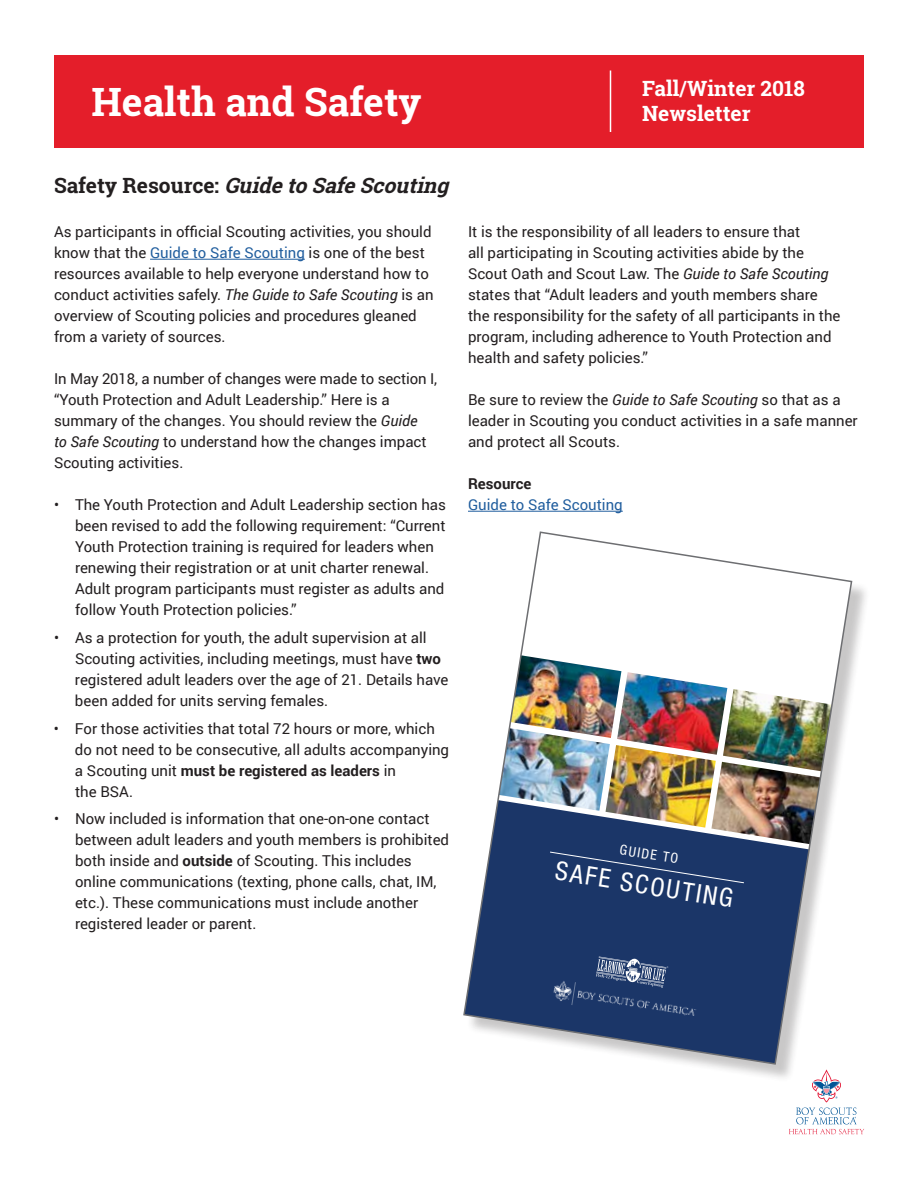
<style>
.page{position:relative;width:918px;height:1188px;background:#fff}
.page>*{position:absolute;margin:0;border:0;box-sizing:border-box;transform-origin:0 0}
.t1{font:700 39px "Roboto Slab";color:#fff}
.t2{font:condensed 25.8px "Helvetica Neue LT Std";color:#fff}
.t3{font:italic 700 21px "Roboto Slab";color:#231f20}
.t4{font:700 21px/25.2px "Roboto Slab";color:#fff}
.t5{font:15px/21px "Roboto";color:#231f20}
.t6{font:15px "Roboto";color:#215e9e}
.t7{font:700 15px "Roboto";color:#231f20}
.t8{font:condensed 13.8px "Helvetica Neue LT Std";color:#fff}
.s1{font-style:normal}
.s2{color:#215e9e}
.s3{font-style:italic}
.s4{font-weight:700}
</style>
<div class="page">
<div style="left:54px;top:55px;width:810px;height:93px;background:#e41e2a"></div>
<hr style="left:610px;top:70px;width:1px;height:62px;background:#fff">
<hr style="left:150px;top:259px;width:155px;height:1px;background:#215e9e">
<hr style="left:468px;top:511px;width:155px;height:1px;background:#215e9e">
<svg style="left:789px;top:1083px;width:75px;height:51px"></svg>
<div style="left:466px;top:534px;width:404px;height:549px;background:#231f20;opacity:.25"></div>
<img style="left:463px;top:531px;width:390px;height:535px">
<h1 class="t1" style="left:92px;top:75px;width:332px">Health and Safety</h1>
<h3 class="t4" style="left:642px;top:75px;width:164px">Fall/Winter 2018<br>Newsletter</h3>
<h3 class="t3" style="left:54px;top:171px;width:403px"><span class="s1">S a f e t y R e s o u r c e :</span> GuidetoSafeScouting</h3>
<p class="t5" style="left:54px;top:221px;width:381px">As participants in official Scouting activities, you should know that the <span class="s2">Guide to Safe Scouting</span> is one of the best resources available to help everyone understand how to conduct activities safely. <span class="s3">The Guide to Safe Scouting</span> is an overview of Scouting policies and procedures gleaned from a variety of sources.</p>
<p class="t5" style="left:54px;top:368px;width:385px">In May 2018, a number of changes were made to section I, “Youth Protection and Adult Leadership.” Here is a summary of the changes. You should review the <span class="s3">Guide<br>to Safe Scouting</span> to understand how the changes impact Scouting activities.</p>
<p class="t5" style="left:75px;top:494px;width:372px;text-indent:-21px">• The Youth Protection and Adult Leadership section has been revised to add the following requirement: “Current Youth Protection training is required for leaders when renewing their registration or at unit charter renewal.<br>Adult program participants must register as adults and follow Youth Protection policies.”</p>
<p class="t5" style="left:75px;top:626px;width:375px;text-indent:-21px">• As a protection for youth, the adult supervision at all Scouting activities, including meetings, must have <span class="s4">two </span>registered adult leaders over the age of 21. Details have been added for units serving females.</p>
<p class="t5" style="left:75px;top:717px;width:376px;text-indent:-21px">• For those activities that total 72 hours or more, which do not need to be consecutive, all adults accompanying a Scouting unit <span class="s4">must be registered as leaders</span> in<br>the BSA.</p>
<p class="t5" style="left:75px;top:808px;width:376px;text-indent:-21px">• Now included is information that one-on-one contact between adult leaders and youth members is prohibited both inside and <span class="s4">outside</span> of Scouting. This includes online communications (texting, phone calls, chat, IM, etc.). These communications must include another registered leader or parent.</p>
<p class="t5" style="left:468px;top:221px;width:374px">It is the responsibility of all leaders to ensure that<br>all participating in Scouting activities abide by the Scout Oath and Scout Law. The <span class="s3">Guide to Safe Scouting </span>states that “Adult leaders and youth members share the responsibility for the safety of all participants in the program, including adherence to Youth Protection and health and safety policies.”</p>
<p class="t5" style="left:468px;top:389px;width:391px">Be sure to review the <span class="s3">Guide to Safe Scouting</span> so that as a leader in Scouting you conduct activities in a safe manner and protect all Scouts.</p>
<p class="t7" style="left:468px;top:473px;width:65px">Resource</p>
<p class="t6" style="left:468px;top:494px;width:156px">Guide to Safe Scouting</p>
<p class="t8" style="left:621px;top:842px;width:60px;rotate:9deg">GUIDE TO</p>
<h2 class="t2" style="left:558px;top:856px;width:181px;rotate:9deg">SAFE SCOUTING</h2>
</div>
